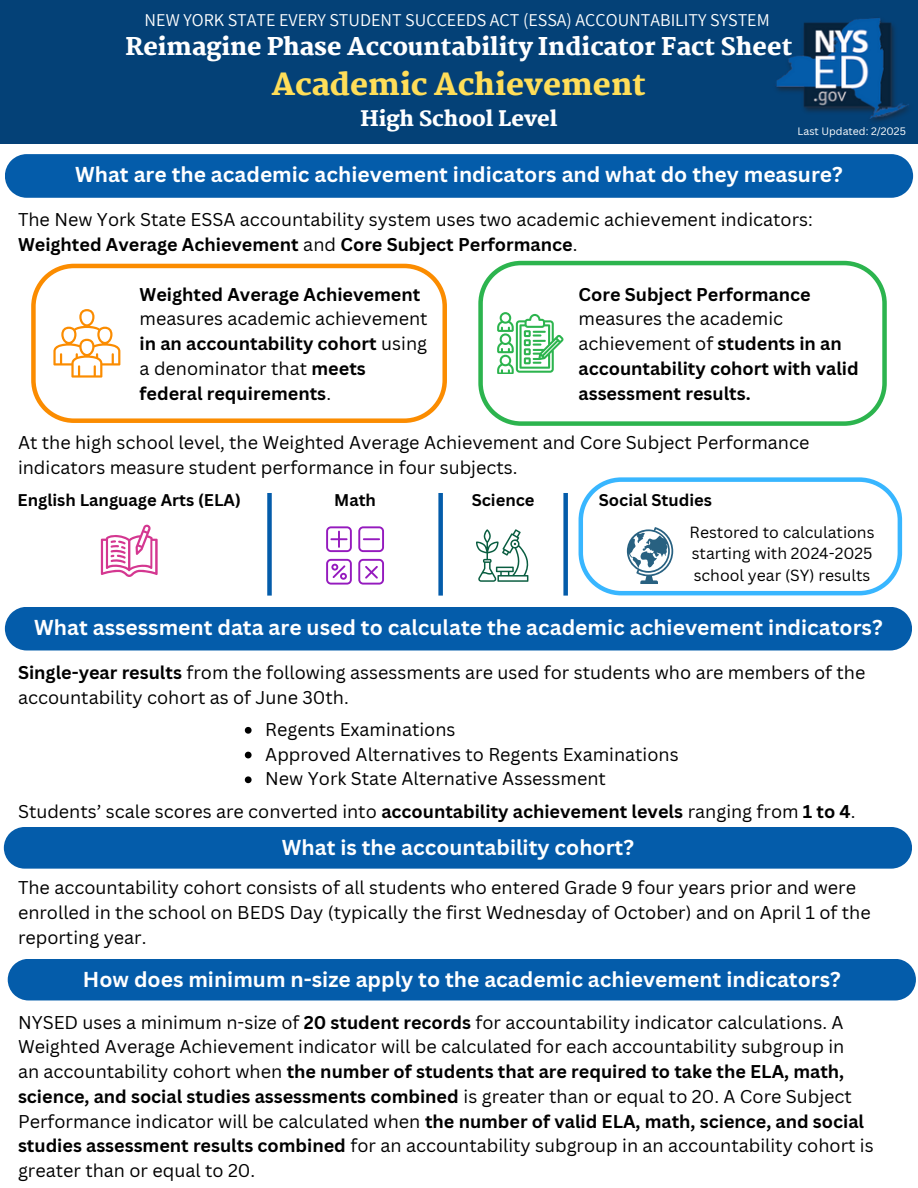
<style>
.page{position:relative;width:918px;height:1188px;background:#fff}
.page>*{position:absolute;margin:0;border:0;box-sizing:border-box;transform-origin:0 0}
.t1{font:800 30px "Martel";color:#ffde59}
.t2{font:800 24px "Martel";color:#fff}
.t3{font:700 21px "Canva Sans";color:#fff}
.t4{font:800 21px "Martel";color:#fff}
.t5{font:18px/24.8px "Canva Sans";color:#000}
.t6{font:700 18px/24.8px "Canva Sans";color:#000}
.t7{font:18px "Assistant";color:#fff}
.t8{font:700 16.5px "Canva Sans";color:#000}
.t9{font:15.75px/21.3px "Canva Sans";color:#000}
.t10{font:10.5px "Canva Sans";color:#fff}
.s1{font-weight:700}
.s2{font-weight:400}
</style>
<div class="page">
<div style="left:0;top:0;width:918px;height:143px;background:#044177"></div>
<img style="left:775px;top:18px;width:134px;height:104px">
<div style="left:5px;top:154px;width:908px;height:44px;background:#045caa"></div>
<svg style="left:31px;top:264px;width:416px;height:159px"></svg>
<svg style="left:53px;top:309px;width:67px;height:69px"></svg>
<svg style="left:478px;top:261px;width:409px;height:165px"></svg>
<svg style="left:497px;top:312px;width:66px;height:62px"></svg>
<div style="left:5px;top:607px;width:907px;height:43px;background:#045caa"></div>
<svg style="left:245px;top:727px;width:7px;height:7px"></svg>
<svg style="left:245px;top:752px;width:7px;height:6px"></svg>
<svg style="left:245px;top:776px;width:7px;height:7px"></svg>
<svg style="left:326px;top:526px;width:26px;height:26px"></svg>
<svg style="left:358px;top:559px;width:26px;height:26px"></svg>
<svg style="left:358px;top:526px;width:26px;height:26px"></svg>
<svg style="left:326px;top:559px;width:26px;height:26px"></svg>
<svg style="left:476px;top:529px;width:53px;height:53px"></svg>
<svg style="left:101px;top:525px;width:57px;height:52px"></svg>
<div style="left:267px;top:493px;width:5px;height:103px;background:#045caa"></div>
<svg style="left:579px;top:477px;width:323px;height:118px"></svg>
<div style="left:438px;top:493px;width:5px;height:103px;background:#045caa"></div>
<div style="left:563px;top:493px;width:5px;height:103px;background:#045caa"></div>
<div style="left:8px;top:959px;width:908px;height:41px;background:#045caa"></div>
<div style="left:4px;top:827px;width:908px;height:42px;background:#045caa"></div>
<h2 class="t7" style="left:145px;top:8px;width:627px">NEW YORK STATE EVERY STUDENT SUCCEEDS ACT (ESSA) ACCOUNTABILITY SYSTEM</h2>
<h2 class="t2" style="left:125px;top:33px;width:669px">Reimagine Phase Accountability Indicator Fact Sheet</h2>
<h2 class="t1" style="left:272px;top:67px;width:376px">Academic Achievement</h2>
<h2 class="t4" style="left:361px;top:107px;width:198px">High School Level</h2>
<p class="t3" style="left:75px;top:160px;width:769px">What are the academic achievement indicators and what do they measure?</p>
<p class="t10" style="left:798px;top:124px;width:110px">Last Updated: 2/2025</p>
<p class="t5" style="left:18px;top:207px;width:796px">The New York State ESSA accountability system uses two academic achievement indicators:<br><span class="s1">Weighted Average Achievement</span> and <span class="s1">Core Subject Performance</span>.</p>
<p class="t6" style="left:140px;top:281px;width:289px">Weighted Average Achievement <span class="s2">measures academic achievement </span>in an accountability cohort <span class="s2">using a denominator that</span> meets federal requirements<span class="s2">.</span></p>
<h1 class="t6" style="left:579px;top:281px;width:282px">Core Subject Performance <span class="s2">measures the academic achievement of</span> students in an accountability cohort with valid assessment results.</h1>
<h4 class="t5" style="left:18px;top:429px;width:793px">At the high school level, the Weighted Average Achievement and Core Subject Performance indicators measure student performance in four subjects.</h4>
<p class="t8" style="left:18px;top:489px;width:225px">English Language Arts (ELA)</p>
<h3 class="t8" style="left:334px;top:489px;width:43px">Math</h3>
<p class="t8" style="left:472px;top:489px;width:64px">Science</p>
<h3 class="t8" style="left:599px;top:489px;width:115px">Social Studies</h3>
<p class="t9" style="left:690px;top:521px;width:186px">Restored to calculations starting with 2024-2025 school year (SY) results</p>
<p class="t3" style="left:34px;top:613px;width:850px">What assessment data are used to calculate the academic achievement indicators?</p>
<p class="t5" style="left:18px;top:660px;width:849px"><span class="s1">Single-year results</span> from the following assessments are used for students who are members of the accountability cohort as of June 30th.</p>
<p class="t5" style="left:265px;top:717px;width:192px">Regents Examinations</p>
<h3 class="t5" style="left:265px;top:741px;width:415px">Approved Alternatives to Regents Examinations</h3>
<p class="t5" style="left:265px;top:766px;width:342px">New York State Alternative Assessment</p>
<h4 class="t5" style="left:18px;top:798px;width:839px">Students’ scale scores are converted into <span class="s1">accountability achievement levels</span> ranging from <span class="s1">1 to 4</span>.</h4>
<h5 class="t3" style="left:282px;top:833px;width:354px">What is the accountability cohort?</h5>
<p class="t5" style="left:18px;top:875px;width:854px">The accountability cohort consists of all students who entered Grade 9 four years prior and were enrolled in the school on BEDS Day (typically the first Wednesday of October) and on April 1 of the reporting year.</p>
<p class="t3" style="left:83px;top:965px;width:759px">How does minimum n-size apply to the academic achievement indicators?</p>
<h3 class="t5" style="left:18px;top:1009px;width:857px">NYSED uses a minimum n-size of <span class="s1">20 student records</span> for accountability indicator calculations. A Weighted Average Achievement indicator will be calculated for each accountability subgroup in<br>an accountability cohort when <span class="s1">the number of students that are required to take the ELA, math, science, and social studies assessments combined</span> is greater than or equal to 20. A Core Subject Performance indicator will be calculated when <span class="s1">the number of valid ELA, math, science, and social studies assessment results combined</span> for an accountability subgroup in an accountability cohort is greater than or equal to 20.</h3>
</div>
